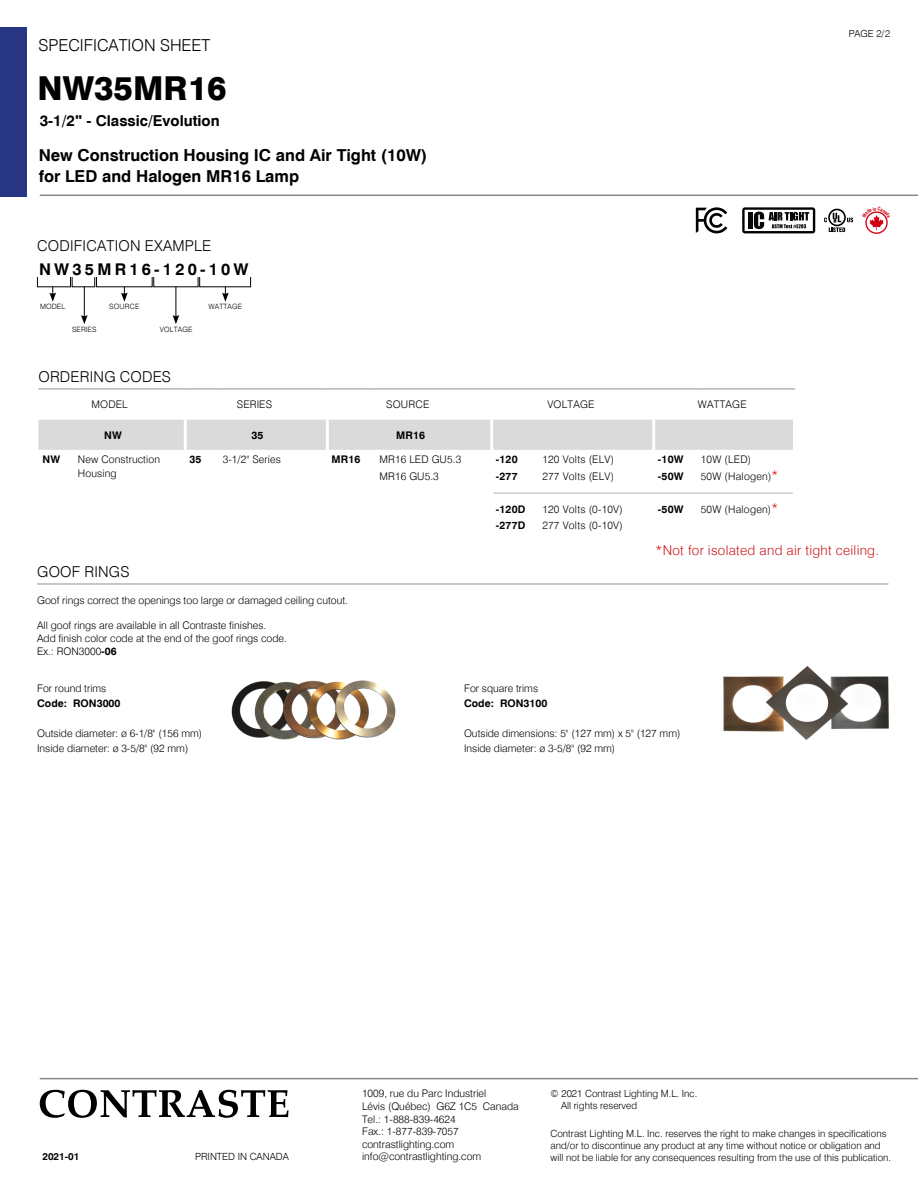
<style>
.page{position:relative;width:918px;height:1188px;background:#fff}
.page>*{position:absolute;margin:0;border:0;box-sizing:border-box;transform-origin:0 0}
.t1{font:800 33px "Swiss 721 BT";color:#000}
.t2{font:700 16.5px/21px "Swiss 721 BT";color:#000}
.t3{font:300 16.5px "Swiss 721 BT";color:#000}
.t4{font:700 16.2px "Swiss 721 BT";letter-spacing:.2em;color:#000}
.t5{font:300 15px "Swiss 721 BT";letter-spacing:.015em;color:#000}
.t6{font:700 15px "Swiss 721 BT";color:#000}
.t7{font:300 13.5px "Swiss 721 BT";letter-spacing:.02em;color:#cd1719}
.t8{font:300 10.5px/12.6px "Swiss 721 BT";color:#000}
.t9{font:300 10.5px/16.5px "Swiss 721 BT";letter-spacing:.02em;color:#000}
.t10{font:700 10.5px/16.5px "Swiss 721 BT";letter-spacing:.01em;color:#000}
.t11{font:300 10.5px "Swiss 721 BT";letter-spacing:.025em;color:#000}
.t12{font:300 9.9px/11.9px "Swiss 721 BT";color:#000}
.t13{font:700 9.9px "Swiss 721 BT";color:#000}
.t14{font:300 9.75px "Swiss 721 BT";color:#000}
.t15{font:300 7.35px "Swiss 721 BT";letter-spacing:.025em;color:#000}
.s1{font-family:"Arial"}
.s2{font-size:13.5px;color:#cd1719}
.s3{font-weight:700}
</style>
<div class="page">
<hr style="left:40px;top:1078px;width:878px;height:1px;background:#878787">
<svg style="left:40px;top:1090px;width:249px;height:28px"></svg>
<hr style="left:40px;top:195px;width:878px;height:1px;background:#878787">
<div style="left:0;top:27px;width:27px;height:170px;background:#283583"></div>
<svg style="left:828px;top:209px;width:18px;height:17px"></svg>
<svg style="left:830px;top:210px;width:14px;height:15px"></svg>
<svg style="left:824px;top:213px;width:29px;height:19px"></svg>
<svg style="left:742px;top:207px;width:73px;height:26px"></svg>
<svg style="left:696px;top:207px;width:32px;height:27px"></svg>
<hr style="left:37px;top:583px;width:851px;height:2px;background:#9d9d9c">
<img style="left:231px;top:680px;width:165px;height:60px">
<img style="left:723px;top:666px;width:166px;height:74px">
<hr style="left:84px;top:287px;width:1px;height:30px;background:#000">
<svg style="left:81px;top:315px;width:7px;height:9px"></svg>
<hr style="left:176px;top:287px;width:1px;height:30px;background:#000">
<svg style="left:173px;top:315px;width:6px;height:9px"></svg>
<div style="left:38px;top:420px;width:755px;height:30px;background:#dadada"></div>
<hr style="left:38px;top:388px;width:36px;height:1px;background:#9d9d9c">
<hr style="left:74px;top:388px;width:111px;height:1px;background:#9d9d9c">
<hr style="left:185px;top:388px;width:33px;height:1px;background:#9d9d9c">
<hr style="left:218px;top:388px;width:109px;height:1px;background:#9d9d9c">
<hr style="left:327px;top:388px;width:48px;height:1px;background:#9d9d9c">
<hr style="left:375px;top:388px;width:117px;height:1px;background:#9d9d9c">
<hr style="left:492px;top:388px;width:46px;height:1px;background:#9d9d9c">
<hr style="left:538px;top:388px;width:116px;height:1px;background:#9d9d9c">
<hr style="left:654px;top:388px;width:43px;height:1px;background:#9d9d9c">
<hr style="left:697px;top:388px;width:98px;height:1px;background:#9d9d9c">
<hr style="left:184px;top:420px;width:3px;height:30px;background:#fff">
<hr style="left:326px;top:420px;width:3px;height:30px;background:#fff">
<hr style="left:490px;top:420px;width:3px;height:30px;background:#fff">
<hr style="left:652px;top:420px;width:3px;height:30px;background:#fff">
<hr style="left:493px;top:492px;width:300px;height:2px;background:#000">
<svg style="left:37px;top:277px;width:214px;height:25px"></svg>
<svg style="left:865px;top:211px;width:23px;height:23px"></svg>
<h2 class="t3" style="left:39px;top:35px;width:173px">SPECIFICATION SHEET</h2>
<h1 class="t1" style="left:38px;top:68px;width:191px">NW35MR16</h1>
<h3 class="t6" style="left:40px;top:112px;width:181px">3-1/2<span class="s1">"</span> - Classic/Evolution</h3>
<h2 class="t2" style="left:39px;top:144px;width:390px">New Construction Housing IC and Air Tight (10W) for LED and Halogen MR16 Lamp</h2>
<h3 class="t5" style="left:37px;top:236px;width:176px">CODIFICATION EXAMPLE</h3>
<h3 class="t4" style="left:39px;top:260px;width:211px">NW35MR16-120-10W</h3>
<p class="t15" style="left:40px;top:302px;width:27px">MODEL</p>
<p class="t15" style="left:72px;top:325px;width:26px">SERIES</p>
<p class="t15" style="left:109px;top:302px;width:32px">SOURCE</p>
<p class="t15" style="left:208px;top:302px;width:35px">WATTAGE</p>
<p class="t15" style="left:160px;top:325px;width:34px">VOLTAGE</p>
<h3 class="t5" style="left:39px;top:368px;width:134px">ORDERING CODES</h3>
<p class="t8" style="left:92px;top:398px;width:38px">MODEL</p>
<p class="t8" style="left:237px;top:398px;width:37px">SERIES</p>
<p class="t8" style="left:386px;top:398px;width:45px">SOURCE</p>
<p class="t11" style="left:547px;top:398px;width:49px">VOLTAGE</p>
<p class="t11" style="left:698px;top:398px;width:50px">WATTAGE</p>
<p class="t10" style="left:104px;top:426px;width:19px">NW</p>
<p class="t10" style="left:252px;top:426px;width:14px">35</p>
<p class="t10" style="left:396px;top:426px;width:30px">MR16</p>
<p class="t10" style="left:43px;top:451px;width:19px">NW</p>
<p class="t8" style="left:78px;top:453px;width:84px;line-height:13.5px">New Construction<br>Housing</p>
<p class="t10" style="left:190px;top:451px;width:14px">35</p>
<p class="t8" style="left:223px;top:453px;width:60px">3-1/2" Series</p>
<p class="t10" style="left:332px;top:451px;width:30px">MR16</p>
<p class="t8" style="left:380px;top:451px;width:83px;line-height:16.5px">MR16 LED GU5.3<br>MR16 GU5.3</p>
<p class="t10" style="left:496px;top:451px;width:23px">-120 -277</p>
<p class="t10" style="left:496px;top:501px;width:31px">-120D -277D</p>
<p class="t10" style="left:658px;top:451px;width:27px">-10W -50W</p>
<p class="t10" style="left:658px;top:501px;width:27px">-50W</p>
<p class="t9" style="left:701px;top:451px;width:79px">10W (LED)<br>50W (Halogen)<span class="s2">*</span></p>
<p class="t9" style="left:701px;top:501px;width:79px">50W (Halogen)<span class="s2">*</span></p>
<p class="t9" style="left:542px;top:451px;width:73px">120 Volts (ELV)<br>277 Volts (ELV)</p>
<p class="t9" style="left:542px;top:501px;width:82px">120 Volts (0-10V)<br>277 Volts (0-10V)</p>
<p class="t14" style="left:849px;top:28px;width:43px">PAGE 2/2</p>
<h3 class="t5" style="left:37px;top:563px;width:94px">GOOF RINGS</h3>
<p class="t8" style="left:37px;top:594px;width:312px">Goof rings correct the openings too large or damaged ceiling cutout.</p>
<p class="t8" style="left:37px;top:619px;width:251px">All goof rings are available in all Contraste finishes.<br>Add finish color code at the end of the goof rings code.<br>Ex.: RON3000<span class="s3">-06</span></p>
<p class="t8" style="left:37px;top:682px;width:71px">For round trims</p>
<p class="t10" style="left:37px;top:695px;width:85px">Code: RON3000</p>
<p class="t8" style="left:37px;top:726px;width:167px;line-height:15px">Outside diameter: ø 6-1/8" (156 mm)<br>Inside diameter: ø 3-5/8" (92 mm)</p>
<p class="t7" style="left:656px;top:542px;width:225px">*Not for isolated and air tight ceiling.</p>
<p class="t8" style="left:464px;top:682px;width:76px">For square trims</p>
<p class="t10" style="left:464px;top:695px;width:85px">Code: RON3100</p>
<p class="t8" style="left:464px;top:726px;width:218px;line-height:15px">Outside dimensions: 5" (127 mm) x 5" (127 mm)<br>Inside diameter: ø 3-5/8" (92 mm)</p>
<p class="t13" style="left:42px;top:1151px;width:38px">2021-01</p>
<p class="t12" style="left:195px;top:1151px;width:95px">PRINTED IN CANADA</p>
<p class="t8" style="left:362px;top:1087px;width:158px">1009, rue du Parc Industriel<br>Lévis (Québec) G6Z 1C5 Canada<br>Tel.: 1-888-839-4624<br>Fax.: 1-877-839-7057 contrastlighting.com info@contrastlighting.com</p>
<p class="t12" style="left:561px;top:1087px;width:138px;text-indent:-11px">© 2021 Contrast Lighting M.L. Inc.<br>All rights reserved</p>
<p class="t12" style="left:551px;top:1127px;width:342px">Contrast Lighting M.L. Inc. reserves the right to make changes in specifications and/or to discontinue any product at any time without notice or obligation and will not be liable for any consequences resulting from the use of this publication.</p>
</div>
